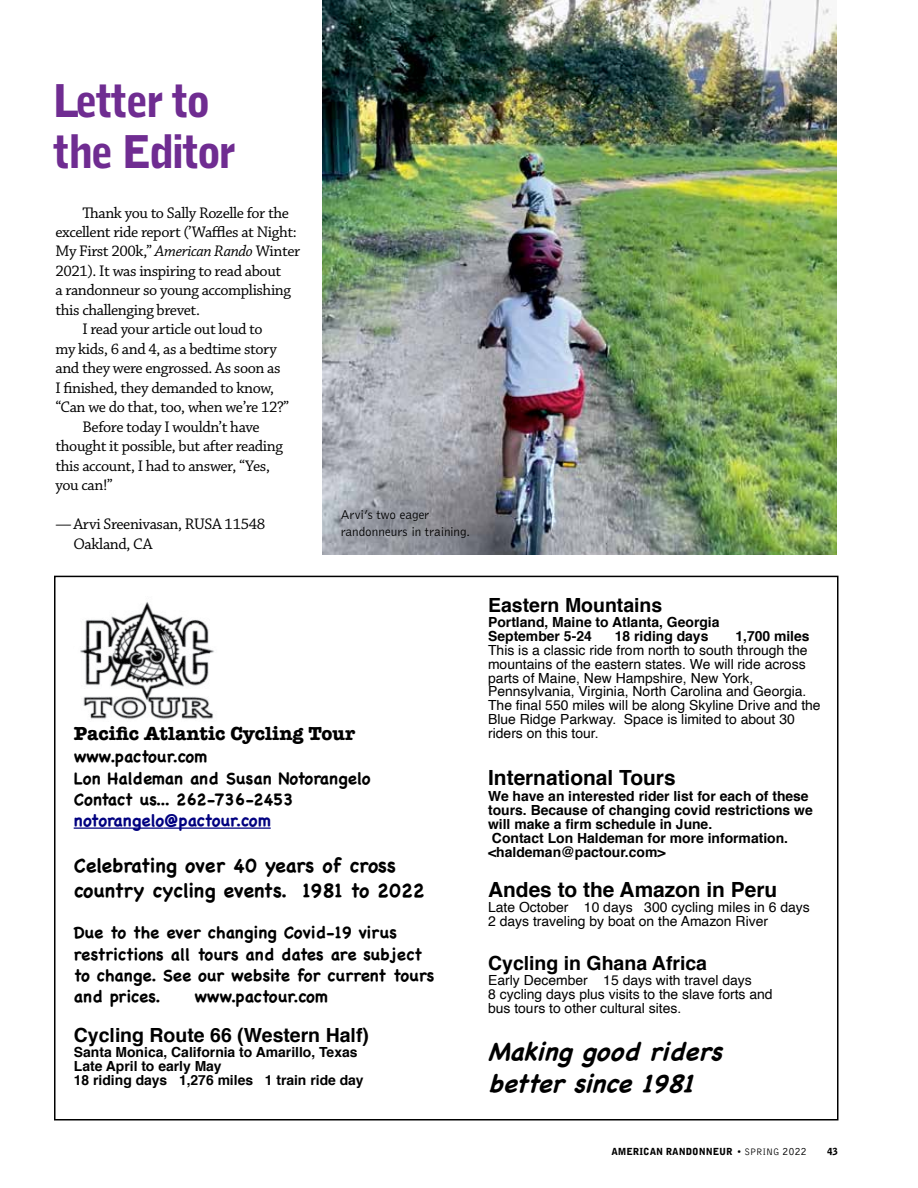
<style>
.page{position:relative;width:918px;height:1188px;background:#fff}
.page>*{position:absolute;margin:0;border:0;box-sizing:border-box;transform-origin:0 0}
.t1{font:900 45px/51px "Bell Gothic BT";letter-spacing:-.05em;color:#6f2c91}
.t2{font:italic 700 25.05px/32.1px "Chalkboard";color:#000}
.t3{font:700 20.85px "Helvetica";color:#000}
.t4{font:700 19.5px "Helvetica";color:#000}
.t5{font:700 19.5px/24.9px "Chalkboard";color:#000}
.t6{font:700 19.5px "American Typewriter";color:#000}
.t7{font:700 16.65px/21.3px "Chalkboard";color:#000}
.t8{font:700 16.65px "Chalkboard";color:#000080}
.t9{font:16.2px/19.5px "Chaparral Pro";letter-spacing:-.025em;color:#000}
.t10{font:13.95px/14px "Helvetica";color:#000}
.t11{font:700 13.95px/14px "Helvetica";color:#000}
.t12{font:300 13.2px/16.5px "Bell Gothic";color:#000}
.t13{font:900 9.75px "Bell Gothic BT";letter-spacing:-.005em;color:#000}
.s1{font-style:italic}
.s2{font-family:"Bell Gothic";font-weight:300}
.s3{font-weight:400}
.s4{font-weight:400;font-size:11.25px}
</style>
<div class="page">
<img style="left:322px;top:0;width:515px;height:555px">
<img style="left:80px;top:602px;width:134px;height:117px">
<hr style="left:74px;top:827px;width:90px;height:2px;background:#000080">
<hr style="left:164px;top:827px;width:107px;height:2px;background:#000080">
<h1 class="t1" style="left:53px;top:75px;width:184px">Letter to the Editor</h1>
<p class="t9" style="left:82px;top:203px;width:208px">Thank you to Sally Rozelle for the</p>
<p class="t9" style="left:56px;top:223px;width:243px">excellent ride report (’Waffles at Night:</p>
<p class="t9" style="left:56px;top:242px;width:246px">My First 200k,” <span class="s1">American Rando</span> Winter</p>
<p class="t9" style="left:56px;top:262px;width:227px">2021). It was inspiring to read about</p>
<p class="t9" style="left:56px;top:281px;width:237px">a randonneur so young accomplishing</p>
<p class="t9" style="left:56px;top:301px;width:146px">this challenging brevet.</p>
<p class="t9" style="left:82px;top:320px;width:182px">I read your article out loud to</p>
<p class="t9" style="left:56px;top:340px;width:223px">my kids, 6 and 4, as a bedtime story</p>
<p class="t9" style="left:56px;top:359px;width:227px">and they were engrossed. As soon as</p>
<p class="t9" style="left:56px;top:379px;width:220px">I finished, they demanded to know,</p>
<p class="t9" style="left:56px;top:398px;width:235px">“Can we do that, too, when we’re 12?”</p>
<p class="t9" style="left:83px;top:418px;width:179px">Before today I wouldn’t have</p>
<p class="t9" style="left:56px;top:437px;width:229px">thought it possible, but after reading</p>
<p class="t9" style="left:56px;top:457px;width:216px">this account, I had to answer, “Yes,</p>
<p class="t9" style="left:56px;top:476px;width:59px">you can!”</p>
<p class="t9" style="left:74px;top:515px;width:193px;text-indent:-18px">—Arvi Sreenivasan, RUSA 11548<br>Oakland, CA</p>
<p class="t12" style="left:341px;top:507px;width:131px">Arvi’s two eager randonneurs in training.</p>
<p class="t6" style="left:74px;top:726px;width:283px">Pacific Atlantic Cycling Tour</p>
<p class="t7" style="left:74px;top:746px;width:298px">www.pactour.com<br>Lon Haldeman and Susan Notorangelo<br>Contact us... 262-736-2453</p>
<p class="t8" style="left:74px;top:811px;width:198px">notorangelo @pactour.com</p>
<p class="t5" style="left:74px;top:853px;width:353px">Celebrating over 40 years of cross country cycling events. 1981 to 2022</p>
<p class="t7" style="left:74px;top:922px;width:362px">Due to the ever changing Covid-19 virus restrictions all tours and dates are subject to change. See our website for current tours and prices.</p>
<p class="t7" style="left:195px;top:986px;width:135px">www.pactour.com</p>
<p class="t4" style="left:74px;top:1027px;width:297px">Cycling Route 66 (Western Half)</p>
<p class="t11" style="left:74px;top:1046px;width:291px">Santa Monica, California to Amarillo, Texas<br>Late April to early May<br>18 riding days 1,276 miles 1 train ride day</p>
<p class="t4" style="left:488px;top:597px;width:176px">Eastern Mountains</p>
<p class="t11" style="left:488px;top:616px;width:233px">Portland, Maine to Atlanta, Georgia<br>September 5-24</p>
<p class="t11" style="left:615px;top:630px;width:95px">18 riding days</p>
<p class="t11" style="left:735px;top:630px;width:76px">1,700 miles</p>
<p class="t10" style="left:488px;top:644px;width:334px">This is a classic ride from north to south through the mountains of the eastern states. We will ride across parts of Maine, New Hampshire, New York, Pennsylvania, Virginia, North Carolina and Georgia.<br>The final 550 miles will be along Skyline Drive and the Blue Ridge Parkway. Space is limited to about 30 riders on this tour.</p>
<p class="t3" style="left:488px;top:770px;width:189px">International Tours</p>
<p class="t11" style="left:488px;top:790px;width:326px">We have an interested rider list for each of these tours. Because of changing covid restrictions we will make a firm schedule in June.<br>Contact Lon Haldeman for more information. &lt;haldeman@pactour.com&gt;</p>
<p class="t3" style="left:488px;top:881px;width:291px">Andes to the Amazon in Peru</p>
<p class="t10" style="left:488px;top:902px;width:323px">Late October 10 days 300 cycling miles in 6 days<br>2 days traveling by boat on the Amazon River</p>
<p class="t4" style="left:488px;top:955px;width:220px">Cycling in Ghana Africa</p>
<p class="t10" style="left:488px;top:974px;width:286px">Early December 15 days with travel days<br>8 cycling days plus visits to the slave forts and bus tours to other cultural sites.</p>
<h2 class="t2" style="left:488px;top:1036px;width:243px">Making good riders better since 1981</h2>
<p class="t13" style="left:611px;top:1145px;width:228px">AMERICAN RANDONNEUR <span class="s2">•</span> <span class="s3">SPRING</span> <span class="s4">2022</span> 43</p>
</div>
